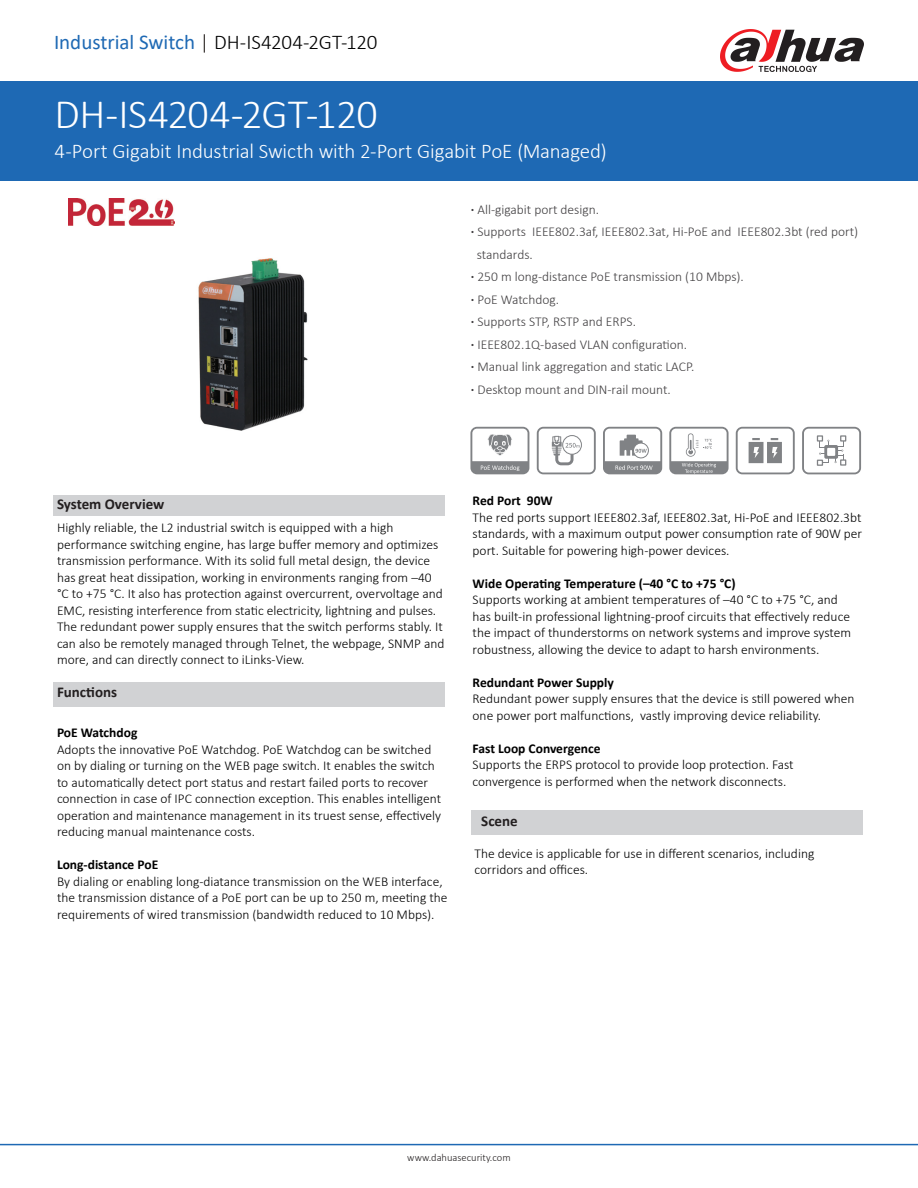
<style>
.page{position:relative;width:918px;height:1188px;background:#fff}
.page>*{position:absolute;margin:0;border:0;box-sizing:border-box;transform-origin:0 0}
.t1{font:300 42px "Calibri";letter-spacing:-.015em;color:#fff}
.t2{font:300 21px "Calibri";letter-spacing:-.01em;color:#fff}
.t3{font:300 21px "Calibri";letter-spacing:-.01em;color:#000}
.t4{font:700 15px "Calibri";color:#231f20}
.t5{font:300 13.5px/16.5px "Calibri";color:#000}
.t6{font:300 13.5px "Calibri";color:#413f41}
.t7{font:700 13.5px "Calibri";color:#000}
.t8{font:300 10.5px "Calibri";color:#231f20}
.s1{font-weight:400;color:#1e69b4}
.s2{color:#1b1513}
.s3{font-weight:700}
</style>
<div class="page">
<div style="left:0;top:81px;width:918px;height:100px;background:#1e69b4"></div>
<hr style="left:0;top:1144px;width:918px;height:1px;background:#1e69b4">
<svg style="left:720px;top:29px;width:144px;height:43px"></svg>
<img style="left:68px;top:225px;width:240px;height:206px">
<div style="left:54px;top:683px;width:391px;height:24px;background:#d1d2d4"></div>
<div style="left:54px;top:495px;width:391px;height:21px;background:#d1d2d4"></div>
<div style="left:471px;top:810px;width:392px;height:24px;background:#d1d2d4"></div>
<svg style="left:669px;top:427px;width:60px;height:47px"></svg>
<svg style="left:603px;top:427px;width:59px;height:47px"></svg>
<svg style="left:537px;top:427px;width:59px;height:47px"></svg>
<svg style="left:470px;top:427px;width:59px;height:47px"></svg>
<svg style="left:736px;top:427px;width:59px;height:47px"></svg>
<svg style="left:802px;top:427px;width:59px;height:47px"></svg>
<img style="left:68px;top:198px;width:107px;height:27px">
<p class="t3" style="left:54px;top:29px;width:325px"><span class="s1">Industrial Switch</span> <span class="s2">|</span> DH-IS4204-2GT-120</p>
<p class="t1" style="left:55px;top:88px;width:325px">DH-IS4204-2GT-120</p>
<p class="t2" style="left:55px;top:138px;width:554px">4-Port Gigabit Industrial Swicth with 2-Port Gigabit PoE (Managed)</p>
<p class="t6" style="left:471px;top:201px;width:130px"><span class="s3">·</span> All-gigabit port design.</p>
<p class="t6" style="left:471px;top:223px;width:389px"><span class="s3">·</span> Supports IEEE802.3af, IEEE802.3at, Hi-PoE and IEEE802.3bt (red port)</p>
<p class="t6" style="left:477px;top:246px;width:58px">standards.</p>
<p class="t6" style="left:471px;top:268px;width:275px"><span class="s3">·</span> 250 m long-distance PoE transmission (10 Mbps).</p>
<p class="t6" style="left:471px;top:291px;width:90px"><span class="s3">·</span> PoE Watchdog.</p>
<p class="t6" style="left:471px;top:313px;width:167px"><span class="s3">·</span> Supports STP, RSTP and ERPS.</p>
<p class="t6" style="left:471px;top:336px;width:218px"><span class="s3">·</span> IEEE802.1Q-based VLAN configuration.</p>
<p class="t6" style="left:471px;top:358px;width:225px"><span class="s3">·</span> Manual link aggregation and static LACP.</p>
<p class="t6" style="left:471px;top:381px;width:201px"><span class="s3">·</span> Desktop mount and DIN-rail mount.</p>
<p class="t4" style="left:57px;top:494px;width:109px">System Overview</p>
<p class="t5" style="left:57px;top:520px;width:338px">Highly reliable, the L2 industrial switch is equipped with a high</p>
<p class="t5" style="left:57px;top:536px;width:389px">performance switching engine, has large buffer memory and optimizes transmission performance. With its solid full metal design, the device has great heat dissipation, working in environments ranging from –40 °C to +75 °C. It also has protection against overcurrent, overvoltage and EMC, resisting interference from static electricity, lightning and pulses.<br>The redundant power supply ensures that the switch performs stably. It can also be remotely managed through Telnet, the webpage, SNMP and more, and can directly connect to iLinks-View.</p>
<p class="t4" style="left:57px;top:682px;width:62px">Functions</p>
<p class="t7" style="left:57px;top:723px;width:82px">PoE Watchdog</p>
<p class="t5" style="left:57px;top:741px;width:386px">Adopts the innovative PoE Watchdog. PoE Watchdog can be switched on by dialing or turning on the WEB page switch. It enables the switch to automatically detect port status and restart failed ports to recover connection in case of IPC connection exception. This enables intelligent operation and maintenance management in its truest sense, effectively reducing manual maintenance costs.</p>
<p class="t7" style="left:57px;top:855px;width:103px">Long-distance PoE</p>
<p class="t5" style="left:57px;top:873px;width:392px">By dialing or enabling long-diatance transmission on the WEB interface, the transmission distance of a PoE port can be up to 250 m, meeting the requirements of wired transmission (bandwidth reduced to 10 Mbps).</p>
<p class="t7" style="left:473px;top:491px;width:82px">Red Port 90W</p>
<p class="t5" style="left:473px;top:509px;width:391px;text-align:justify">The red ports support IEEE802.3af, IEEE802.3at, Hi-PoE and IEEE802.3bt standards, with a maximum output power consumption rate of 90W per port. Suitable for powering high-power devices.</p>
<p class="t7" style="left:473px;top:573px;width:265px">Wide Operating Temperature (–40 °C to +75 °C)</p>
<p class="t5" style="left:473px;top:591px;width:380px">Supports working at ambient temperatures of –40 °C to +75 °C, and has built-in professional lightning-proof circuits that effectively reduce the impact of thunderstorms on network systems and improve system robustness, allowing the device to adapt to harsh environments.</p>
<p class="t7" style="left:473px;top:672px;width:143px">Redundant Power Supply</p>
<p class="t5" style="left:473px;top:690px;width:383px">Redundant power supply ensures that the device is still powered when one power port malfunctions, vastly improving device reliability.</p>
<p class="t7" style="left:473px;top:738px;width:129px">Fast Loop Convergence</p>
<p class="t5" style="left:473px;top:756px;width:323px">Supports the ERPS protocol to provide loop protection. Fast</p>
<p class="t5" style="left:473px;top:773px;width:315px">convergence is performed when the network disconnects.</p>
<p class="t4" style="left:481px;top:810px;width:38px">Scene</p>
<p class="t5" style="left:474px;top:845px;width:341px">The device is applicable for use in different scenarios, including</p>
<p class="t5" style="left:474px;top:861px;width:115px">corridors and offices.</p>
<p class="t8" style="left:407px;top:1151px;width:105px">www.dahuasecurity.com</p>
</div>
